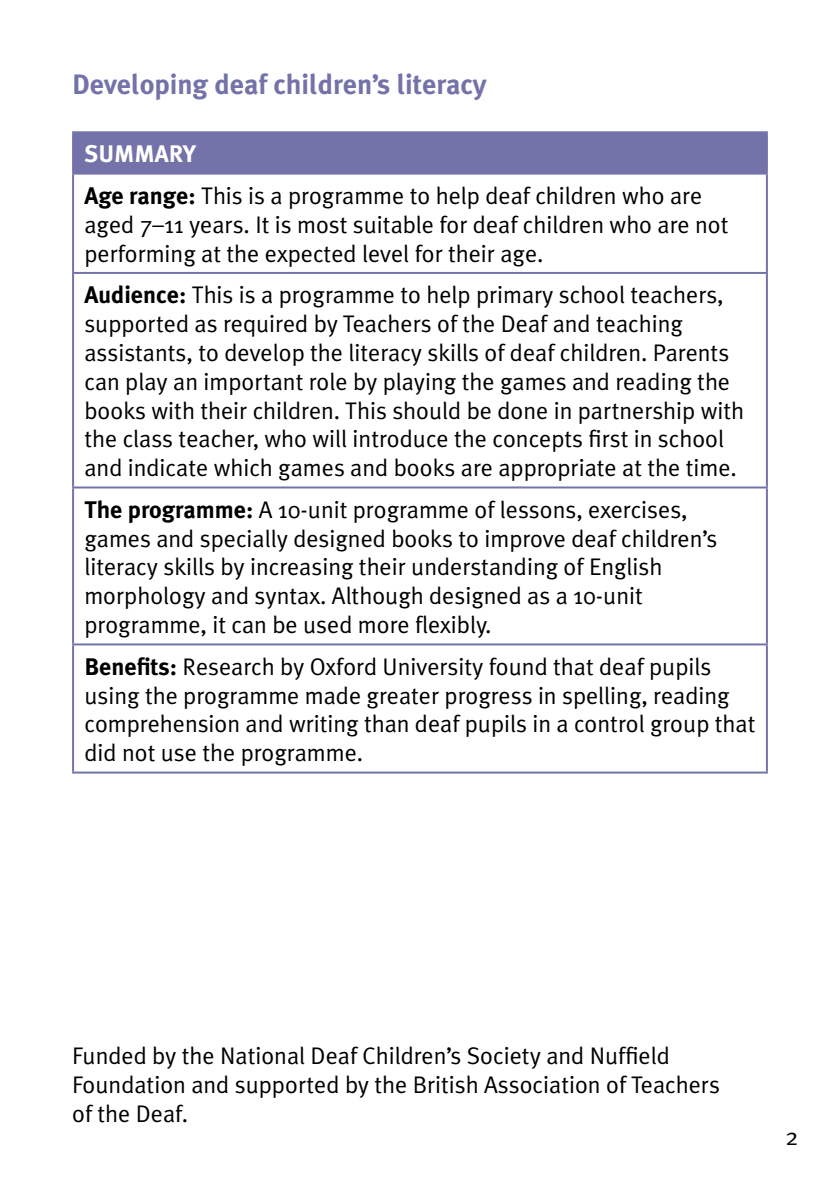
<style>
.page{position:relative;width:840px;height:1191px;background:#fff}
.page>*{position:absolute;margin:0;border:0;box-sizing:border-box;transform-origin:0 0}
.t1{font:700 28px "Meta Plus";color:#7473a9}
.t2{font:24px/28.8px "Meta Plus Normal";color:#000}
.t3{font:700 24px "Meta Plus";color:#fff}
.s1{font-family:"Meta Plus";font-weight:700}
</style>
<div class="page">
<div style="left:73px;top:132px;width:693px;height:42px;background:#7473a9"></div>
<hr style="left:72px;top:131px;width:695px;height:2px;background:#7473a9">
<hr style="left:72px;top:133px;width:2px;height:40px;background:#7473a9">
<hr style="left:765px;top:133px;width:2px;height:40px;background:#7473a9">
<hr style="left:72px;top:173px;width:695px;height:2px;background:#7473a9">
<hr style="left:72px;top:175px;width:2px;height:97px;background:#7473a9">
<hr style="left:765px;top:175px;width:2px;height:97px;background:#7473a9">
<hr style="left:72px;top:272px;width:695px;height:2px;background:#7473a9">
<hr style="left:72px;top:274px;width:2px;height:212px;background:#7473a9">
<hr style="left:765px;top:274px;width:2px;height:212px;background:#7473a9">
<hr style="left:72px;top:486px;width:695px;height:2px;background:#7473a9">
<hr style="left:72px;top:488px;width:2px;height:155px;background:#7473a9">
<hr style="left:765px;top:488px;width:2px;height:155px;background:#7473a9">
<hr style="left:72px;top:643px;width:695px;height:2px;background:#7473a9">
<hr style="left:72px;top:645px;width:2px;height:126px;background:#7473a9">
<hr style="left:765px;top:645px;width:2px;height:126px;background:#7473a9">
<hr style="left:72px;top:771px;width:695px;height:2px;background:#7473a9">
<p class="t1" style="left:72px;top:69px;width:416px">Developing deaf children’s literacy</p>
<p class="t3" style="left:84px;top:140px;width:113px">SUMMARY</p>
<p class="t2" style="left:84px;top:181px;width:645px"><span class="s1">Age range:</span> This is a programme to help deaf children who are aged 7–11 years. It is most suitable for deaf children who are not performing at the expected level for their age.</p>
<p class="t2" style="left:84px;top:280px;width:661px"><span class="s1">Audience:</span> This is a programme to help primary school teachers, supported as required by Teachers of the Deaf and teaching assistants, to develop the literacy skills of deaf children. Parents can play an important role by playing the games and reading the books with their children. This should be done in partnership with the class teacher, who will introduce the concepts first in school and indicate which games and books are appropriate at the time.</p>
<p class="t2" style="left:84px;top:495px;width:634px"><span class="s1">The programme:</span> A 10-unit programme of lessons, exercises, games and specially designed books to improve deaf children’s literacy skills by increasing their understanding of English morphology and syntax. Although designed as a 10-unit programme, it can be used more flexibly.</p>
<p class="t2" style="left:84px;top:652px;width:672px"><span class="s1">Benefits:</span> Research by Oxford University found that deaf pupils using the programme made greater progress in spelling, reading comprehension and writing than deaf pupils in a control group that did not use the programme.</p>
<p class="t2" style="left:72px;top:1041px;width:649px">Funded by the National Deaf Children’s Society and Nuffield<br>Foundation and supported by the British Association of Teachers of the Deaf.</p>
<p class="t2" style="left:785px;top:1121px;width:14px">2</p>
</div>
